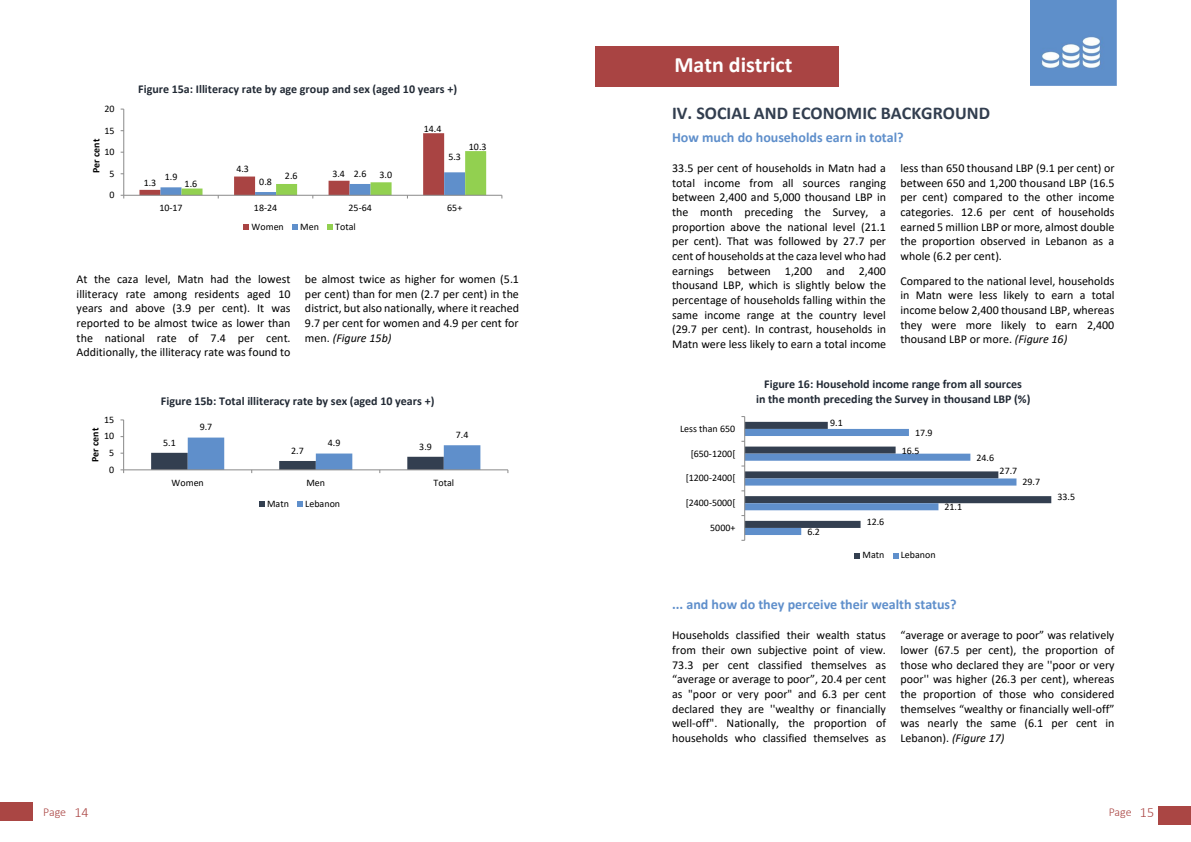
<style>
.page{position:relative;width:1191px;height:842px;background:#fff}
.page>*{position:absolute;margin:0;border:0;box-sizing:border-box;transform-origin:0 0}
.t1{font:700 22px "Calibri";color:#fff}
.t2{font:700 18px "Calibri";color:#323e4f}
.t3{font:700 14px "Calibri";color:#5f8fcb}
.t4{font:12px/14.6px "Calibri";color:#000;text-align:justify}
.t5{font:700 12px/14.8px "Calibri";color:#222a35;text-align:center}
.t6{font:300 12px "Calibri";letter-spacing:-.005em;color:#aa4644}
.t7{font:10px "Calibri";color:#000}
.t8{font:700 10px "Calibri";color:#000}
.s1{font-style:italic}
.s2{font-size:14px}
</style>
<div class="page">
<div style="left:0;top:802px;width:33px;height:19px;background:#aa4644"></div>
<div style="left:1158px;top:806px;width:33px;height:19px;background:#aa4644"></div>
<hr style="left:123px;top:109px;width:1px;height:86px;background:#898989">
<hr style="left:124px;top:195px;width:378px;height:1px;background:#898989">
<svg style="left:139px;top:133px;width:347px;height:65px"></svg>
<svg style="left:243px;top:225px;width:6px;height:5px"></svg>
<svg style="left:292px;top:225px;width:6px;height:5px"></svg>
<svg style="left:327px;top:225px;width:6px;height:5px"></svg>
<hr style="left:123px;top:420px;width:1px;height:50px;background:#898989">
<hr style="left:124px;top:470px;width:384px;height:1px;background:#898989">
<svg style="left:151px;top:438px;width:329px;height:35px"></svg>
<svg style="left:259px;top:501px;width:5px;height:6px"></svg>
<svg style="left:297px;top:501px;width:6px;height:6px"></svg>
<div style="left:595px;top:46px;width:243px;height:41px;background:#a94443"></div>
<img style="left:1030px;top:1px;width:86px;height:85px">
<svg style="left:741px;top:416px;width:310px;height:125px"></svg>
<svg style="left:854px;top:553px;width:6px;height:5px"></svg>
<svg style="left:893px;top:553px;width:5px;height:5px"></svg>
<p class="t7" style="left:104px;top:102px;width:12px">20</p>
<p class="t7" style="left:104px;top:123px;width:12px">15</p>
<p class="t8" style="left:89px;top:173px;width:36px;rotate:-90deg">Per cent</p>
<p class="t7" style="left:104px;top:145px;width:12px">10</p>
<p class="t7" style="left:109px;top:166px;width:7px">5</p>
<p class="t7" style="left:109px;top:188px;width:7px">0</p>
<p class="t5" style="left:138px;top:81px;width:320px">Figure 15a: Illiteracy rate by age group and sex (aged 10 years +)</p>
<p class="t7" style="left:144px;top:175px;width:14px">1.3</p>
<p class="t7" style="left:165px;top:170px;width:14px">1.9</p>
<p class="t7" style="left:185px;top:177px;width:14px">1.6</p>
<p class="t7" style="left:236px;top:162px;width:14px">4.3</p>
<p class="t7" style="left:259px;top:174px;width:14px">0.8</p>
<p class="t7" style="left:332px;top:166px;width:14px">3.4</p>
<p class="t7" style="left:354px;top:167px;width:14px">2.6</p>
<p class="t7" style="left:285px;top:169px;width:14px">2.6</p>
<p class="t7" style="left:379px;top:168px;width:14px">3.0</p>
<p class="t7" style="left:424px;top:122px;width:19px">14.4</p>
<p class="t7" style="left:448px;top:150px;width:14px">5.3</p>
<p class="t7" style="left:469px;top:140px;width:19px">10.3</p>
<p class="t7" style="left:159px;top:201px;width:25px">10-17</p>
<p class="t7" style="left:254px;top:201px;width:25px">18-24</p>
<p class="t7" style="left:348px;top:201px;width:25px">25-64</p>
<p class="t7" style="left:447px;top:201px;width:17px">65+</p>
<p class="t7" style="left:251px;top:220px;width:34px">Women</p>
<p class="t7" style="left:300px;top:220px;width:20px">Men</p>
<p class="t7" style="left:335px;top:220px;width:22px">Total</p>
<p class="t4" style="left:77px;top:272px;width:215px">At the caza level, Matn had the lowest illiteracy rate among residents aged 10 years and above (3.9 per cent). It was reported to be almost twice as lower than the national rate of 7.4 per cent.<br>Additionally, the illiteracy rate was found to</p>
<p class="t4" style="left:305px;top:272px;width:215px">be almost twice as higher for women (5.1 per cent) than for men (2.7 per cent) in the district, but also nationally, where it reached 9.7 per cent for women and 4.9 per cent for men. <span class="s1">(Figure 15b)</span></p>
<p class="t5" style="left:161px;top:394px;width:275px">Figure 15b: Total illiteracy rate by sex (aged 10 years +)</p>
<p class="t7" style="left:104px;top:412px;width:12px">15</p>
<p class="t8" style="left:88px;top:462px;width:36px;rotate:-90deg">Per cent</p>
<p class="t7" style="left:104px;top:429px;width:12px">10</p>
<p class="t7" style="left:109px;top:446px;width:7px">5</p>
<p class="t7" style="left:109px;top:462px;width:7px">0</p>
<p class="t7" style="left:163px;top:435px;width:14px">5.1</p>
<p class="t7" style="left:200px;top:420px;width:14px">9.7</p>
<p class="t7" style="left:291px;top:444px;width:14px">2.7</p>
<p class="t7" style="left:328px;top:436px;width:14px">4.9</p>
<p class="t7" style="left:419px;top:439px;width:14px">3.9</p>
<p class="t7" style="left:456px;top:428px;width:14px">7.4</p>
<p class="t7" style="left:171px;top:475px;width:34px">Women</p>
<p class="t7" style="left:306px;top:475px;width:20px">Men</p>
<p class="t7" style="left:433px;top:475px;width:22px">Total</p>
<p class="t7" style="left:267px;top:497px;width:23px">Matn</p>
<p class="t7" style="left:305px;top:497px;width:36px">Lebanon</p>
<h1 class="t1" style="left:674px;top:49px;width:120px">Matn district</h1>
<h2 class="t2" style="left:672px;top:100px;width:319px">IV. SOCIAL AND ECONOMIC BACKGROUND</h2>
<p class="t3" style="left:672px;top:128px;width:233px">How much do households earn in total?</p>
<p class="t4" style="left:672px;top:160px;width:215px">33.5 per cent of households in Matn had a total income from all sources ranging between 2,400 and 5,000 thousand LBP in the month preceding the Survey, a proportion above the national level (21.1 per cent). That was followed by 27.7 per cent of households at the caza level who had earnings between 1,200 and 2,400 thousand LBP, which is slightly below the percentage of households falling within the same income range at the country level (29.7 per cent). In contrast, households in Matn were less likely to earn a total income</p>
<p class="t4" style="left:900px;top:160px;width:215px">less than 650 thousand LBP (9.1 per cent) or between 650 and 1,200 thousand LBP (16.5 per cent) compared to the other income categories. 12.6 per cent of households earned 5 million LBP or more, almost double the proportion observed in Lebanon as a whole (6.2 per cent).</p>
<p class="t4" style="left:900px;top:273px;width:215px">Compared to the national level, households in Matn were less likely to earn a total income below 2,400 thousand LBP, whereas they were more likely to earn 2,400 thousand LBP or more. <span class="s1">(Figure 16)</span></p>
<p class="t5" style="left:756px;top:377px;width:276px">Figure 16: Household income range from all sources<br>in the month preceding the Survey in thousand LBP (%)</p>
<p class="t7" style="left:680px;top:422px;width:57px">Less than 650</p>
<p class="t7" style="left:690px;top:446px;width:46px">[650-1200[</p>
<p class="t7" style="left:685px;top:471px;width:51px">[1200-2400[</p>
<p class="t7" style="left:685px;top:496px;width:51px">[2400-5000[</p>
<p class="t7" style="left:710px;top:521px;width:27px">5000+</p>
<p class="t7" style="left:830px;top:416px;width:14px">9.1</p>
<p class="t7" style="left:807px;top:525px;width:14px">6.2</p>
<p class="t7" style="left:915px;top:426px;width:19px">17.9</p>
<p class="t7" style="left:901px;top:443px;width:19px">16.5</p>
<p class="t7" style="left:866px;top:514px;width:19px">12.6</p>
<p class="t7" style="left:944px;top:500px;width:19px">21.1</p>
<p class="t7" style="left:862px;top:548px;width:23px">Matn</p>
<p class="t7" style="left:900px;top:548px;width:36px">Lebanon</p>
<p class="t7" style="left:976px;top:450px;width:19px">24.6</p>
<p class="t7" style="left:999px;top:464px;width:19px">27.7</p>
<p class="t7" style="left:1022px;top:475px;width:19px">29.7</p>
<p class="t7" style="left:1057px;top:490px;width:19px">33.5</p>
<p class="t3" style="left:672px;top:595px;width:286px">... and how do they perceive their wealth status?</p>
<p class="t4" style="left:672px;top:628px;width:215px">Households classified their wealth status from their own subjective point of view.<br>73.3 per cent classified themselves as “average or average to poor”, 20.4 per cent as "poor or very poor" and 6.3 per cent declared they are ''wealthy or financially well-off". Nationally, the proportion of households who classified themselves as</p>
<p class="t4" style="left:900px;top:628px;width:216px">“average or average to poor” was relatively lower (67.5 per cent), the proportion of those who declared they are ''poor or very poor'' was higher (26.3 per cent), whereas the proportion of those who considered themselves “wealthy or financially well-off” was nearly the same (6.1 per cent in Lebanon). <span class="s1">(Figure 17)</span></p>
<p class="t6" style="left:43px;top:804px;width:47px">Page <span class="s2">14</span></p>
<p class="t6" style="left:1108px;top:804px;width:47px">Page <span class="s2">15</span></p>
</div>
